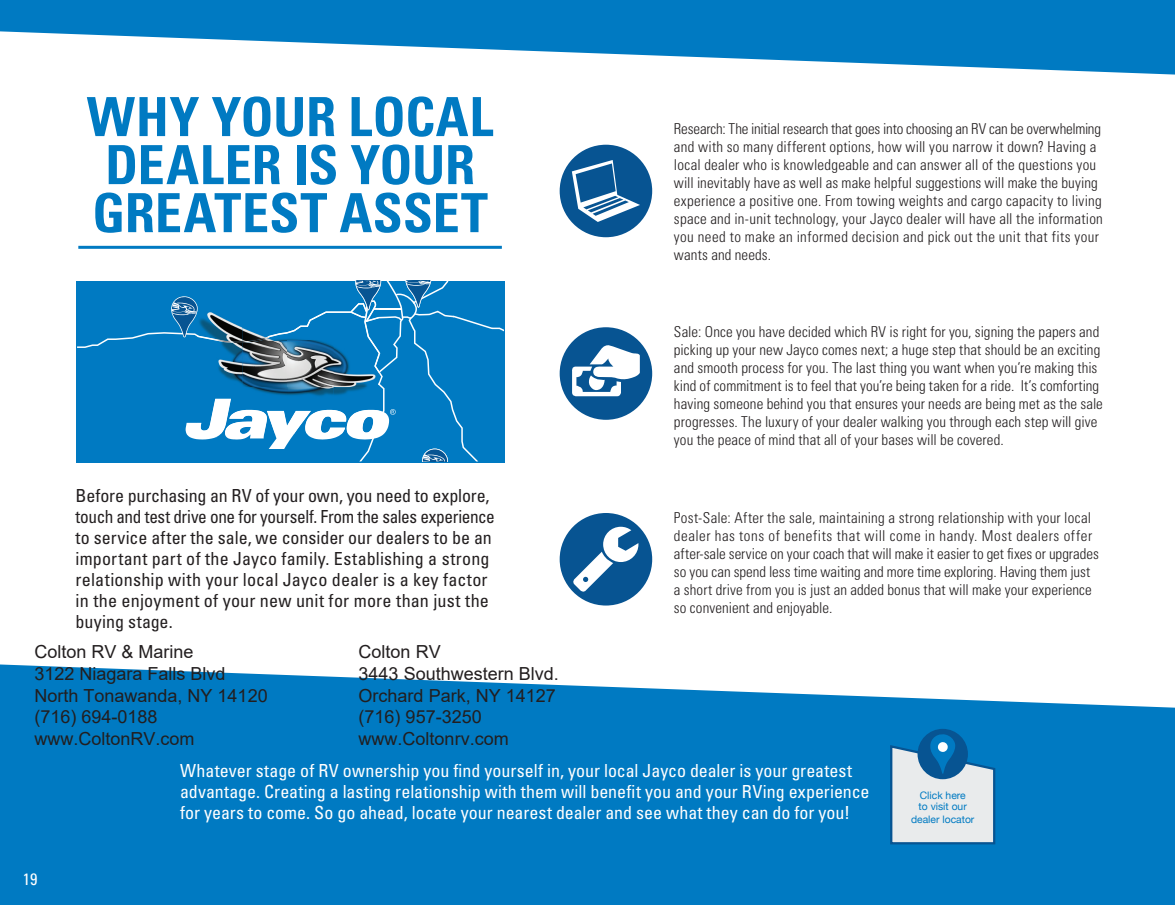
<style>
.page{position:relative;width:1175px;height:905px;background:#fff}
.page>*{position:absolute;margin:0;border:0;box-sizing:border-box;transform-origin:0 0}
.t1{font:700 condensed 54px "Univers LT Std";letter-spacing:.005em;color:#007ac2}
.t2{font:condensed 18px/21px "Univers LT Std";color:#231f20}
.t3{font:condensed 18px/21px "Univers LT Std";color:#fff}
.t4{font:18px "Arial";color:#221e1f}
.t5{font:condensed 16.5px "Univers LT Std";color:#fff}
.t6{font:300 condensed 15px/18px "Univers LT Std";letter-spacing:.01em;color:#231f20}
.S_O_titles{font:10.35px "Helvetica Neue";color:#007ac2}
</style>
<div class="page">
<svg style="left:0;top:664px;width:1174px;height:240px;background:#1886c7"></svg>
<svg style="left:0;top:0;width:1174px;height:75px;fill:#007ac2"></svg>
<hr style="left:78px;top:246px;width:424px;height:3px;background:#007ac2">
<div style="left:559px;top:513px;width:93px;height:92px;background:#075492;border-radius:50%"></div>
<svg style="left:572px;top:526px;width:66px;height:67px"></svg>
<div style="left:559px;top:327px;width:93px;height:93px;background:#075492;border-radius:50%"></div>
<svg style="left:572px;top:345px;width:68px;height:51px"></svg>
<div style="left:559px;top:145px;width:93px;height:92px;background:#075492;border-radius:50%"></div>
<svg style="left:572px;top:160px;width:68px;height:62px"></svg>
<svg style="left:77px;top:281px;width:427px;height:180px;background:#1d83c0"></svg>
<svg style="left:917px;top:728px;width:51px;height:51px"></svg>
<svg style="left:888px;top:734px;width:108px;height:111px;background:#97bcd5"></svg>
<p class="t1" style="left:87px;top:84px;width:408px">WHY YOUR LOCAL</p>
<p class="t1" style="left:105px;top:132px;width:371px">DEALER IS YOUR</p>
<p class="t1" style="left:92px;top:180px;width:397px">GREATEST ASSET</p>
<p class="t2" style="left:76px;top:484px;width:421px">Before purchasing an RV of your own, you need to explore, touch and test drive one for yourself. From the sales experience</p>
<p class="t2" style="left:76px;top:526px;width:418px">to service after the sale, we consider our dealers to be an</p>
<p class="t2" style="left:76px;top:547px;width:415px">important part of the Jayco family. Establishing a strong</p>
<p class="t2" style="left:76px;top:568px;width:415px;text-align:justify">relationship with your local Jayco dealer is a key factor in the enjoyment of your new unit for more than just the buying stage.</p>
<p class="t4" style="left:34px;top:639px;width:161px">Colton RV &amp; Marine</p>
<p class="t4" style="left:358px;top:639px;width:84px">Colton RV</p>
<p class="t4" style="left:34px;top:661px;width:193px">3122 Niagara Falls Blvd</p>
<p class="t4" style="left:358px;top:661px;width:202px">3443 Southwestern Blvd.</p>
<p class="t4" style="left:34px;top:683px;width:235px">North Tonawanda, NY 14120</p>
<p class="t4" style="left:358px;top:683px;width:199px">Orchard Park, NY 14127</p>
<p class="t4" style="left:34px;top:704px;width:125px">(716) 694-0188</p>
<p class="t4" style="left:358px;top:704px;width:125px">(716) 957-3250</p>
<p class="t4" style="left:34px;top:726px;width:162px">www.ColtonRV.com</p>
<p class="t4" style="left:358px;top:726px;width:152px">www.Coltonrv.com</p>
<p class="t6" style="left:674px;top:120px;width:430px">Research: The initial research that goes into choosing an RV can be overwhelming and with so many different options, how will you narrow it down? Having a local dealer who is knowledgeable and can answer all of the questions you will inevitably have as well as make helpful suggestions will make the buying experience a positive one. From towing weights and cargo capacity to living space and in-unit technology, your Jayco dealer will have all the information you need to make an informed decision and pick out the unit that fits your wants and needs.</p>
<p class="t6" style="left:674px;top:322px;width:430px">Sale: Once you have decided which RV is right for you, signing the papers and picking up your new Jayco comes next; a huge step that should be an exciting and smooth process for you. The last thing you want when you’re making this kind of commitment is to feel that you’re being taken for a ride. It’s comforting having someone behind you that ensures your needs are being met as the sale progresses. The luxury of your dealer walking you through each step will give you the peace of mind that all of your bases will be covered.</p>
<p class="t6" style="left:674px;top:508px;width:420px">Post-Sale: After the sale, maintaining a strong relationship with your local dealer has tons of benefits that will come in handy. Most dealers offer</p>
<p class="t6" style="left:674px;top:544px;width:426px">after-sale service on your coach that will make it easier to get fixes or upgrades so you can spend less time waiting and more time exploring. Having them just</p>
<p class="t6" style="left:674px;top:580px;width:419px">a short drive from you is just an added bonus that will make your experience so convenient and enjoyable.</p>
<p class="t5" style="left:23px;top:869px;width:16px">19</p>
<p class="t3" style="left:180px;top:760px;width:691px">Whatever stage of RV ownership you find yourself in, your local Jayco dealer is your greatest advantage. Creating a lasting relationship with them will benefit you and your RVing experience for years to come. So go ahead, locate your nearest dealer and see what they can do for you!</p>
<p class="S_O_titles" style="left:919px;top:787px;width:47px">Click here</p>
<p class="S_O_titles" style="left:918px;top:799px;width:50px">to visit our</p>
<p class="S_O_titles" style="left:911px;top:811px;width:65px">dealer locator</p>
</div>
